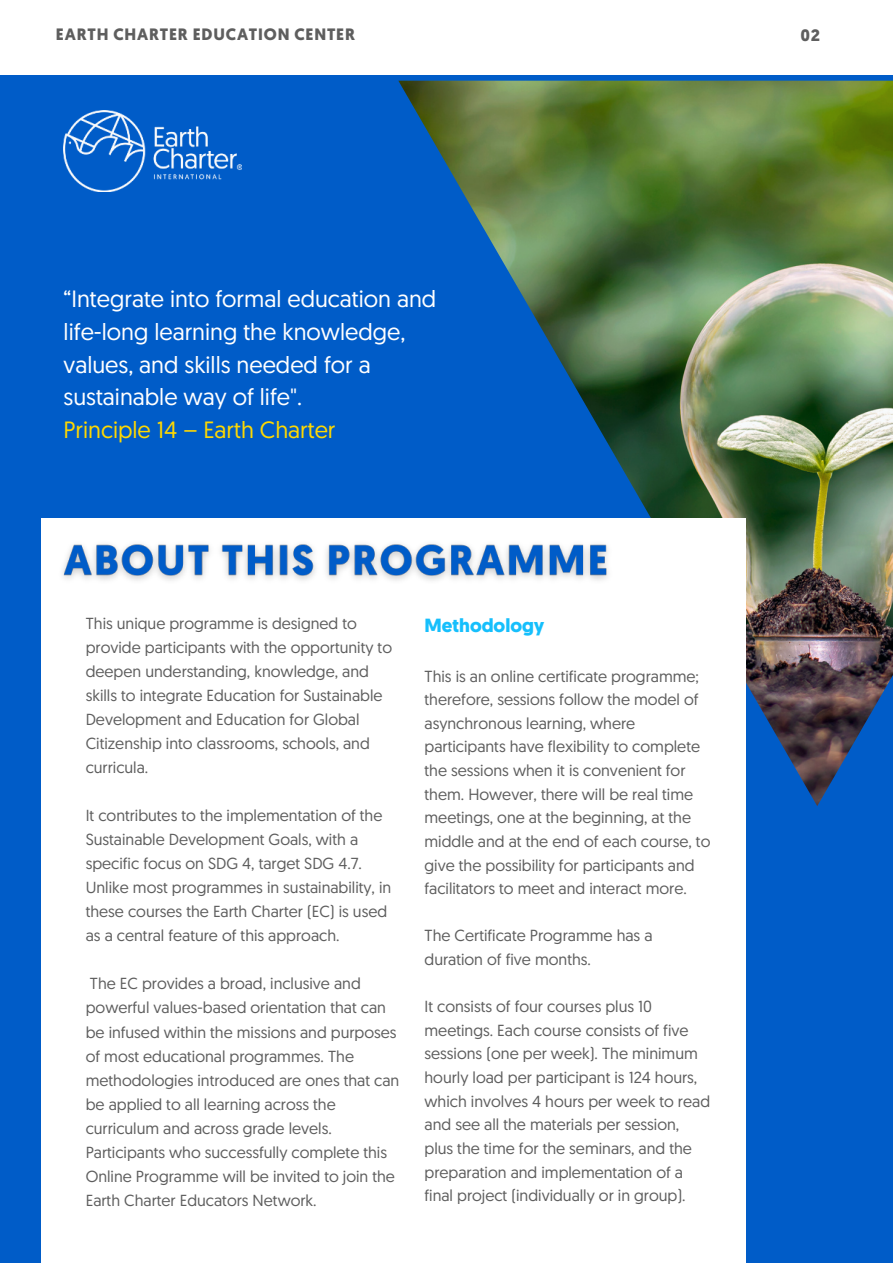
<style>
.page{position:relative;width:893px;height:1264px;background:#fff}
.page>*{position:absolute;margin:0;border:0;box-sizing:border-box;transform-origin:0 0}
.t1{font:23.55px/32.5px "Geomanist";color:#fff}
.t2{font:23.55px "Geomanist";color:#fed801}
.t3{font:700 19.05px "Geomanist";color:#16bffc}
.t4{font:700 16.5px "Geomanist";letter-spacing:.05em;color:#5e5e5e}
.t5{font:16.05px/24px "Geomanist";color:#5e5e5e}
</style>
<div class="page">
<div style="left:0;top:0;width:892px;height:1262px;background:#005cc8"></div>
<div style="left:0;top:0;width:892px;height:74px;background:#fff"></div>
<img style="left:398px;top:81px;width:494px;height:725px">
<div style="left:41px;top:518px;width:704px;height:744px;background:#fff"></div>
<img style="left:64px;top:110px;width:177px;height:81px">
<img style="left:62px;top:544px;width:546px;height:37px">
<p class="t4" style="left:56px;top:23px;width:300px">EARTH CHARTER EDUCATION CENTER</p>
<p class="t4" style="left:800px;top:24px;width:21px">02</p>
<h1 class="t1" style="left:64px;top:282px;width:374px">“Integrate into formal education and life-long learning the knowledge, values, and skills needed for a sustainable way of life".</h1>
<h1 class="t2" style="left:64px;top:414px;width:273px">Principle 14 – Earth Charter</h1>
<p class="t5" style="left:86px;top:611px;width:308px">This unique programme is designed to provide participants with the opportunity to deepen understanding, knowledge, and skills to integrate Education for Sustainable Development and Education for Global Citizenship into classrooms, schools, and curricula.</p>
<p class="t5" style="left:86px;top:803px;width:307px">It contributes to the implementation of the Sustainable Development Goals, with a specific focus on SDG 4, target SDG 4.7.<br>Unlike most programmes in sustainability, in these courses the Earth Charter (EC) is used as a central feature of this approach.</p>
<p class="t5" style="left:86px;top:971px;width:315px">The EC provides a broad, inclusive and powerful values-based orientation that can be infused within the missions and purposes of most educational programmes. The methodologies introduced are ones that can be applied to all learning across the curriculum and across grade levels.<br>Participants who successfully complete this Online Programme will be invited to join the Earth Charter Educators Network.</p>
<p class="t3" style="left:424px;top:612px;width:121px">Methodology</p>
<p class="t5" style="left:424px;top:663px;width:287px;line-height:23.5px">This is an online certificate programme; therefore, sessions follow the model of asynchronous learning, where participants have flexibility to complete the sessions when it is convenient for them. However, there will be real time meetings, one at the beginning, at the middle and at the end of each course, to give the possibility for participants and facilitators to meet and interact more.</p>
<p class="t5" style="left:424px;top:923px;width:229px;line-height:23.5px">The Certificate Programme has a duration of five months.</p>
<p class="t5" style="left:424px;top:994px;width:287px;line-height:23.5px">It consists of four courses plus 10 meetings. Each course consists of five sessions (one per week). The minimum hourly load per participant is 124 hours, which involves 4 hours per week to read and see all the materials per session, plus the time for the seminars, and the preparation and implementation of a final project (individually or in group).</p>
</div>
